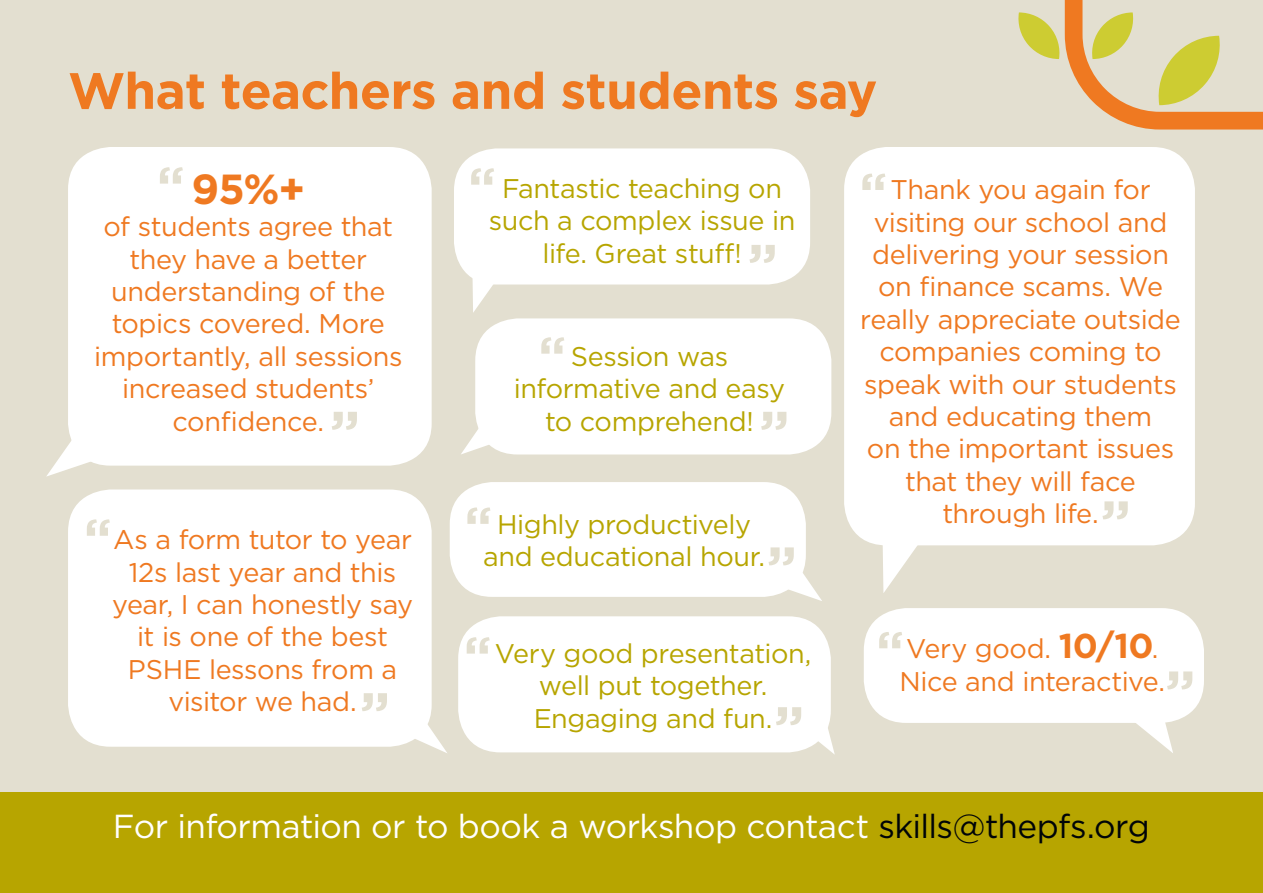
<style>
.page{position:relative;width:1263px;height:893px;background:#e3dfd0}
.page>*{position:absolute;margin:0;border:0;box-sizing:border-box;transform-origin:0 0}
.t1{font:700 51px "Gotham";letter-spacing:-.015em;color:#ef7921}
.t2{font:700 42px "Gotham";color:#ef7921}
.t3{font:33.3px "Gotham";letter-spacing:-.02em;color:#fff}
.t4{font:27px/32.4px "Gotham";letter-spacing:-.015em;color:#ef7921;text-align:center}
.t5{font:27px/32.4px "Gotham";letter-spacing:-.015em;color:#b7a500;text-align:center}
.s1{font-weight:700;font-size:34.5px}
.s2{color:#000408}
</style>
<div class="page">
<svg style="left:46px;top:440px;width:53px;height:37px"></svg>
<svg style="left:882px;top:545px;width:59px;height:48px"></svg>
<div style="left:68px;top:147px;width:364px;height:319px;background:#fff;border-radius:43px"></div>
<div style="left:844px;top:147px;width:351px;height:398px;background:#fff;border-radius:43px"></div>
<div style="left:864px;top:608px;width:340px;height:115px;background:#fff;border-radius:43px"></div>
<div style="left:68px;top:489px;width:364px;height:258px;background:#fff;border-radius:43px"></div>
<svg style="left:160px;top:167px;width:23px;height:17px"></svg>
<svg style="left:879px;top:632px;width:23px;height:16px"></svg>
<svg style="left:87px;top:519px;width:23px;height:17px"></svg>
<svg style="left:332px;top:412px;width:25px;height:18px"></svg>
<svg style="left:461px;top:428px;width:38px;height:27px"></svg>
<div style="left:475px;top:318px;width:356px;height:136px;background:#fff;border-radius:43px"></div>
<svg style="left:541px;top:337px;width:23px;height:17px"></svg>
<svg style="left:761px;top:412px;width:25px;height:18px"></svg>
<svg style="left:332px;top:672px;width:115px;height:81px"></svg>
<svg style="left:472px;top:277px;width:58px;height:36px"></svg>
<div style="left:454px;top:148px;width:356px;height:136px;background:#fff;border-radius:43px"></div>
<svg style="left:471px;top:168px;width:23px;height:17px"></svg>
<svg style="left:749px;top:245px;width:26px;height:18px"></svg>
<div style="left:0;top:792px;width:1263px;height:101px;background:#b7a500"></div>
<div style="left:450px;top:482px;width:356px;height:115px;background:#fff;border-radius:43px"></div>
<svg style="left:467px;top:507px;width:23px;height:17px"></svg>
<svg style="left:768px;top:547px;width:54px;height:54px"></svg>
<div style="left:458px;top:616px;width:373px;height:136px;background:#fff;border-radius:43px"></div>
<svg style="left:467px;top:637px;width:23px;height:17px"></svg>
<svg style="left:776px;top:707px;width:59px;height:47px"></svg>
<svg style="left:862px;top:174px;width:23px;height:16px"></svg>
<svg style="left:1102px;top:501px;width:26px;height:18px"></svg>
<svg style="left:1136px;top:671px;width:56px;height:82px"></svg>
<svg style="left:1018px;top:0;width:245px;height:130px"></svg>
<h1 class="t1" style="left:68px;top:57px;width:811px">What teachers and students say</h1>
<h2 class="t2" style="left:191px;top:161px;width:115px">95%+</h2>
<p class="t4" style="left:94px;top:210px;width:310px">of students agree that they have a better understanding of the topics covered. More importantly, all sessions increased students’ confidence.</p>
<p class="t4" style="left:112px;top:523px;width:302px">As a form tutor to year<br>12s last year and this year, I can honestly say it is one of the best<br>PSHE lessons from a visitor we had.</p>
<p class="t5" style="left:489px;top:172px;width:308px">Fantastic teaching on such a complex issue in life. Great stuff!</p>
<p class="t5" style="left:514px;top:340px;width:273px">Session was informative and easy to comprehend!</p>
<p class="t5" style="left:483px;top:508px;width:283px">Highly productively and educational hour.</p>
<p class="t5" style="left:495px;top:637px;width:318px">Very good presentation, well put together.<br>Engaging and fun.</p>
<p class="t4" style="left:860px;top:173px;width:322px">Thank you again for visiting our school and delivering your session on finance scams. We really appreciate outside companies coming to speak with our students and educating them<br>on the important issues that they will face through life.</p>
<p class="t4" style="left:899px;top:632px;width:267px;text-align:left">Very good. <span class="s1">10/10</span>.<br>Nice and interactive.</p>
<p class="t3" style="left:113px;top:806px;width:1038px">For information or to book a workshop contact <span class="s2">skills@thepfs.org</span></p>
</div>
